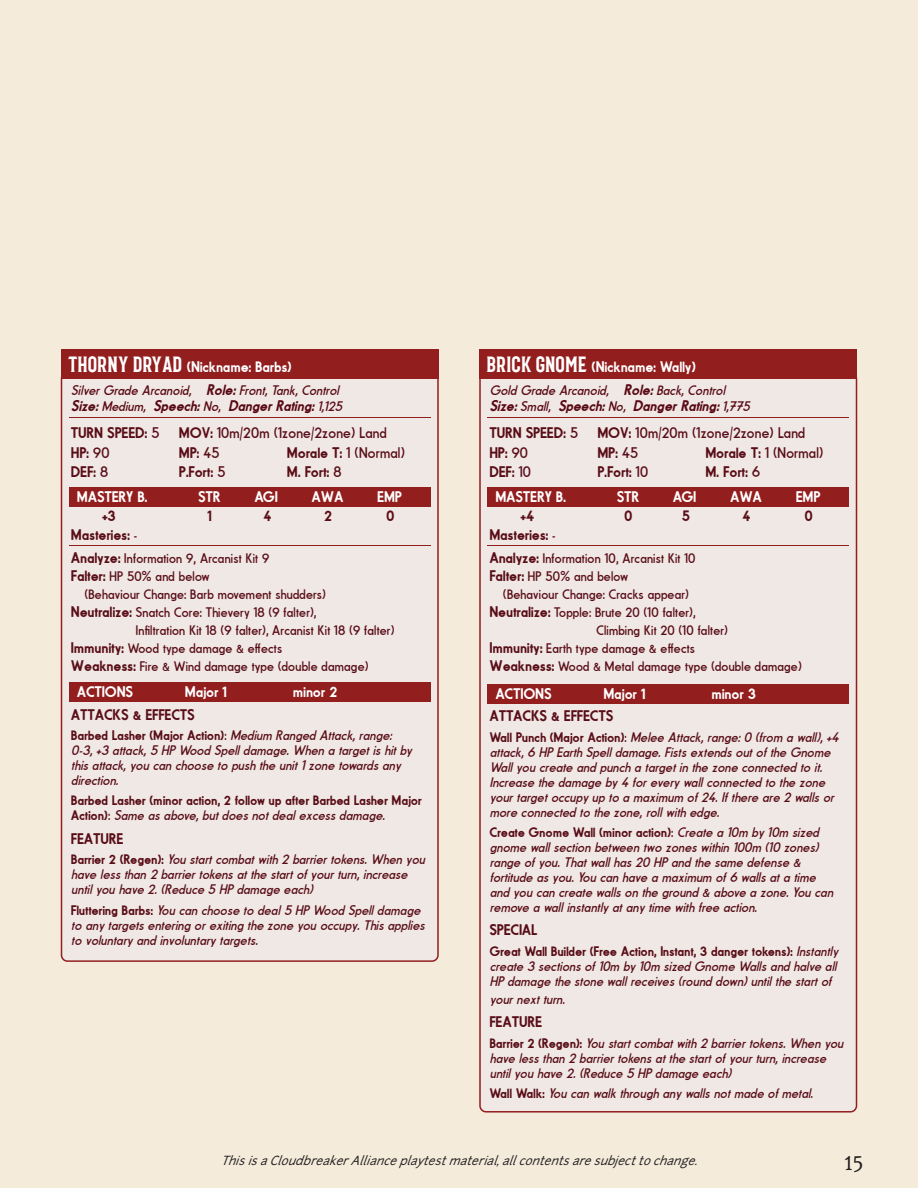
<style>
.page{position:relative;width:918px;height:1188px;background:#f4ebdb}
.page>*{position:absolute;margin:0;border:0;box-sizing:border-box;transform-origin:0 0}
.t1{font:21px "Andada";color:#231f20}
.SUBTITLE{font:15px "Fundamental Brigade Schwer";letter-spacing:.015em;color:#590d17}
.SUBTITLE-2{font:15px "Fundamental Brigade Schwer";letter-spacing:.015em;color:#fff}
.SUBTITLE-3{font:15px "Fundamental Brigade";letter-spacing:.015em;color:#590d17}
.SUBTITLE-4{font:italic 15px "Fundamental Brigade Schwer";color:#590914}
.SUBTITLE-5{font:italic 13.5px/15px "Fundamental Brigade";color:#590d17}
.SUBTITLE-6{font:13.5px "Fundamental Brigade";letter-spacing:.015em;color:#590d17}
.SUBTITLE-7{font:13.5px/15px "Fundamental Brigade Schwer";letter-spacing:.015em;color:#590d17}
.SUBTITLE-8{font:italic 13.5px "Fundamental Brigade";color:#590914}
.t2{font:italic 12px "Junction";color:#231f20}
.s1{font-family:"Bonard";font-size:22.5px}
.s2{font-family:"Fundamental Brigade Schwer";font-size:15px}
.s3{font-family:"Fundamental Brigade";font-size:13.5px}
.s4{font-family:"Fundamental Brigade"}
.s5{font-family:"Fundamental Brigade Schwer"}
.s6{font-family:"Fundamental Brigade Schwer";font-style:normal}
.s7{font-style:normal}
.s8{font-family:"Fundamental Brigade";font-style:italic}
</style>
<div class="page">
<div style="left:60px;top:377px;width:379px;height:585px;background:#f0e8e5"></div>
<div style="left:61px;top:349px;width:378px;height:30px;background:#921e1e"></div>
<hr style="left:69px;top:545px;width:362px;height:1px;background:#921e1e">
<hr style="left:69px;top:417px;width:362px;height:1px;background:#921e1e">
<div style="left:69px;top:487px;width:362px;height:20px;background:#921e1e"></div>
<div style="left:69px;top:682px;width:362px;height:20px;background:#921e1e"></div>
<div style="left:479px;top:377px;width:379px;height:736px;background:#f0e8e5"></div>
<div style="left:479px;top:349px;width:378px;height:30px;background:#921e1e"></div>
<hr style="left:487px;top:545px;width:362px;height:1px;background:#921e1e">
<hr style="left:487px;top:417px;width:362px;height:1px;background:#921e1e">
<div style="left:487px;top:487px;width:362px;height:20px;background:#921e1e"></div>
<div style="left:487px;top:684px;width:362px;height:19px;background:#921e1e"></div>
<p class="SUBTITLE-2" style="left:69px;top:358px;width:224px"><span class="s1">THORNY DRYAD</span> (Nickname: Barbs)</p>
<p class="SUBTITLE-2" style="left:487px;top:358px;width:210px"><span class="s1">BRICK GNOME</span> (Nickname: Wally)</p>
<p class="SUBTITLE-8" style="left:71px;top:382px;width:272px">SilverGrade Arcanoid, <span class="s2">Role:</span>Front,Tank,Control</p>
<p class="SUBTITLE-4" style="left:71px;top:397px;width:275px">Size:<span class="s3">Medium,</span> Speech:<span class="s3">No,</span> DangerRating:<span class="s3">1,125</span></p>
<p class="SUBTITLE" style="left:71px;top:424px;width:90px">TURN SPEED: <span class="s4">5</span></p>
<p class="SUBTITLE-3" style="left:179px;top:424px;width:209px"><span class="s5">MOV:</span> 10m/20m (1zone/2zone) Land</p>
<p class="SUBTITLE" style="left:71px;top:444px;width:40px">HP: <span class="s4">90</span></p>
<p class="SUBTITLE" style="left:179px;top:444px;width:42px">MP: <span class="s4">45</span></p>
<p class="SUBTITLE-3" style="left:287px;top:444px;width:119px"><span class="s5">Morale T:</span> 1 (Normal)</p>
<p class="SUBTITLE" style="left:71px;top:463px;width:39px">DEF: <span class="s4">8</span></p>
<p class="SUBTITLE" style="left:179px;top:463px;width:48px">P.Fort: <span class="s4">5</span></p>
<p class="SUBTITLE" style="left:287px;top:463px;width:56px">M. Fort: <span class="s4">8</span></p>
<p class="SUBTITLE" style="left:102px;top:507px;width:15px">+3</p>
<p class="SUBTITLE" style="left:208px;top:507px;width:5px">1</p>
<p class="SUBTITLE" style="left:264px;top:507px;width:9px">4</p>
<p class="SUBTITLE" style="left:325px;top:507px;width:9px">2</p>
<p class="SUBTITLE" style="left:386px;top:507px;width:10px">0</p>
<p class="SUBTITLE-2" style="left:77px;top:488px;width:72px">MASTERY B.</p>
<p class="SUBTITLE-2" style="left:199px;top:488px;width:24px">STR</p>
<p class="SUBTITLE-2" style="left:255px;top:488px;width:25px">AGI</p>
<p class="SUBTITLE-2" style="left:312px;top:488px;width:33px">AWA</p>
<p class="SUBTITLE-2" style="left:378px;top:488px;width:26px">EMP</p>
<p class="SUBTITLE-8" style="left:490px;top:382px;width:240px">Gold Grade Arcanoid, <span class="s2">Role:</span>Back,Control</p>
<p class="SUBTITLE-4" style="left:490px;top:397px;width:265px">Size:<span class="s3">Small,</span> Speech:<span class="s3">No,</span> DangerRating:<span class="s3">1,775</span></p>
<p class="SUBTITLE" style="left:490px;top:424px;width:90px">TURN SPEED: <span class="s4">5</span></p>
<p class="SUBTITLE-3" style="left:598px;top:424px;width:209px"><span class="s5">MOV:</span> 10m/20m (1zone/2zone) Land</p>
<p class="SUBTITLE" style="left:490px;top:444px;width:40px">HP: <span class="s4">90</span></p>
<p class="SUBTITLE" style="left:598px;top:444px;width:42px">MP: <span class="s4">45</span></p>
<p class="SUBTITLE-3" style="left:706px;top:444px;width:119px"><span class="s5">Morale T:</span> 1 (Normal)</p>
<p class="SUBTITLE" style="left:490px;top:463px;width:43px">DEF: <span class="s4">10</span></p>
<p class="SUBTITLE" style="left:598px;top:463px;width:52px">P.Fort: <span class="s4">10</span></p>
<p class="SUBTITLE" style="left:706px;top:463px;width:56px">M. Fort: <span class="s4">6</span></p>
<p class="SUBTITLE" style="left:521px;top:507px;width:15px">+4</p>
<p class="SUBTITLE" style="left:624px;top:507px;width:10px">0</p>
<p class="SUBTITLE" style="left:682px;top:507px;width:9px">5</p>
<p class="SUBTITLE" style="left:743px;top:507px;width:9px">4</p>
<p class="SUBTITLE" style="left:805px;top:507px;width:10px">0</p>
<p class="SUBTITLE-2" style="left:496px;top:488px;width:72px">MASTERY B.</p>
<p class="SUBTITLE-2" style="left:617px;top:488px;width:24px">STR</p>
<p class="SUBTITLE-2" style="left:673px;top:488px;width:25px">AGI</p>
<p class="SUBTITLE-2" style="left:730px;top:488px;width:33px">AWA</p>
<p class="SUBTITLE-2" style="left:796px;top:488px;width:26px">EMP</p>
<p class="SUBTITLE" style="left:71px;top:526px;width:67px">Masteries: <span class="s3">-</span></p>
<p class="SUBTITLE-6" style="left:71px;top:551px;width:199px"><span class="s2">Analyze:</span> Information 9, Arcanist Kit 9</p>
<p class="SUBTITLE-6" style="left:71px;top:569px;width:140px"><span class="s2">Falter:</span> HP 50% and below</p>
<p class="SUBTITLE-6" style="left:85px;top:587px;width:242px">(Behaviour Change: Barb movement shudders)</p>
<p class="SUBTITLE-6" style="left:71px;top:605px;width:247px"><span class="s2">Neutralize:</span> Snatch Core: Thievery 18 (9 falter),</p>
<p class="SUBTITLE-6" style="left:136px;top:623px;width:260px">Infiltration Kit 18 (9 falter), Arcanist Kit 18 (9 falter)</p>
<p class="SUBTITLE-6" style="left:71px;top:641px;width:212px"><span class="s2">Immunity:</span> Wood type damage &amp; effects</p>
<p class="SUBTITLE-6" style="left:71px;top:659px;width:298px"><span class="s2">Weakness:</span> Fire &amp; Wind damage type (double damage)</p>
<p class="SUBTITLE" style="left:71px;top:705px;width:125px">ATTACKS &amp; EFFECTS</p>
<p class="SUBTITLE-5" style="left:71px;top:728px;width:345px"><span class="s6">Barbed Lasher (Major Action)</span><span class="s7">:</span> Medium Ranged Attack,range:<br>0-3,+3 attack,5 HP Wood Spelldamage.When a targetishitby thisattack,you can choose to push the unit1zone towardsany direction.</p>
<p class="SUBTITLE-7" style="left:71px;top:793px;width:352px">Barbed Lasher (minor action, 2 follow up after Barbed Lasher Major<br>A c t i o n ) <span class="s4">:</span> <span class="s8">Same asabove,butdoesnotdealexcessdamage.</span></p>
<p class="SUBTITLE" style="left:71px;top:830px;width:54px">FEATURE</p>
<p class="SUBTITLE-5" style="left:71px;top:852px;width:358px"><span class="s6">B a r r i e r 2 ( R e g e n ) :</span> You startcombatwith 2 barriertokens.When you have lessthan 2 barriertokensatthe startofyourturn,increase untilyou have 2.(Reduce 5 HP damage each)</p>
<p class="SUBTITLE-5" style="left:71px;top:902px;width:358px"><span class="s6">F l u t t e r i n g B a r b s :</span> You can choose to deal5 HP Wood Spelldamage to anytargetsentering orexiting the zone you occupy.Thisapplies to voluntaryand involuntarytargets.</p>
<p class="SUBTITLE-2" style="left:77px;top:683px;width:57px">ACTIONS</p>
<p class="SUBTITLE-2" style="left:185px;top:683px;width:43px">Major 1</p>
<p class="SUBTITLE-2" style="left:293px;top:683px;width:46px">minor 2</p>
<p class="SUBTITLE" style="left:490px;top:526px;width:67px">Masteries: <span class="s3">-</span></p>
<p class="SUBTITLE-6" style="left:490px;top:551px;width:207px"><span class="s2">Analyze:</span> Information 10, Arcanist Kit 10</p>
<p class="SUBTITLE-6" style="left:490px;top:569px;width:140px"><span class="s2">Falter:</span> HP 50% and below</p>
<p class="SUBTITLE-6" style="left:503px;top:587px;width:187px">(Behaviour Change: Cracks appear)</p>
<p class="SUBTITLE-6" style="left:490px;top:605px;width:207px"><span class="s2">Neutralize:</span> Topple: Brute 20 (10 falter),</p>
<p class="SUBTITLE-6" style="left:596px;top:623px;width:133px">Climbing Kit 20 (10 falter)</p>
<p class="SUBTITLE-6" style="left:490px;top:641px;width:207px"><span class="s2">Immunity:</span> Earth type damage &amp; effects</p>
<p class="SUBTITLE-6" style="left:490px;top:659px;width:313px"><span class="s2">Weakness:</span> Wood &amp; Metal damage type (double damage)</p>
<p class="SUBTITLE" style="left:490px;top:707px;width:125px">ATTACKS &amp; EFFECTS</p>
<p class="SUBTITLE-5" style="left:490px;top:729px;width:354px"><span class="s6">Wa l l P u n c h ( M a j o r A c t i o n )</span> <span class="s7">:</span> Melee Attack,range:0 (from a wall),+4 attack,6 HP Earth Spelldamage.Fistsextendsoutofthe Gnome Wallyou create and punch a targetin the zone connected to it.<br>Increase the damage by4 foreverywallconnected to the zone yourtargetoccupyup to a maximum of24.Ifthere are 2 wallsor more connected to the zone,rollwith edge.</p>
<p class="SUBTITLE-5" style="left:490px;top:825px;width:348px"><span class="s6">Create Gnome Wall (minor action)</span><span class="s7">:</span> Create a 10m by10m sized gnome wallsection between two zoneswithin 100m (10 zones) range ofyou.Thatwallhas20 HP and the same defense &amp; fortitude asyou.You can have a maximum of6 wallsata time and you can create wallson the ground &amp; above a zone.You can remove a wallinstantlyatanytime with free action.</p>
<p class="SUBTITLE" style="left:490px;top:921px;width:49px">SPECIAL</p>
<p class="SUBTITLE-5" style="left:490px;top:944px;width:353px;text-align:justify"><span class="s6">Great Wall Builder (Free Action, Instant, 3 danger tokens):</span> Instantly create 3 sectionsof10m by10m sized Gnome Wallsand halve all HP damage the stone wallreceives(round down)untilthe startof</p>
<p class="SUBTITLE-5" style="left:490px;top:992px;width:80px">yournextturn.</p>
<p class="SUBTITLE" style="left:490px;top:1013px;width:54px">FEATURE</p>
<p class="SUBTITLE-5" style="left:490px;top:1035px;width:358px"><span class="s6">B a r r i e r 2 ( R e g e n ) :</span> You startcombatwith 2 barriertokens.When you have lessthan 2 barriertokensatthe startofyourturn,increase untilyou have 2.(Reduce 5 HP damage each)</p>
<p class="SUBTITLE-5" style="left:490px;top:1086px;width:328px"><span class="s6">Wa l l Wa l k :</span> You can walk through anywallsnotmade ofmetal.</p>
<p class="SUBTITLE-2" style="left:496px;top:685px;width:57px">ACTIONS</p>
<p class="SUBTITLE-2" style="left:604px;top:685px;width:43px">Major 1</p>
<p class="SUBTITLE-2" style="left:712px;top:685px;width:46px">minor 3</p>
<p class="t2" style="left:221px;top:1153px;width:483px">ThisisaCloudbreakerAllianceplaytestmaterial,allcontentsaresubjecttochange.</p>
<h1 class="t1" style="left:844px;top:1150px;width:21px">15</h1>
</div>
